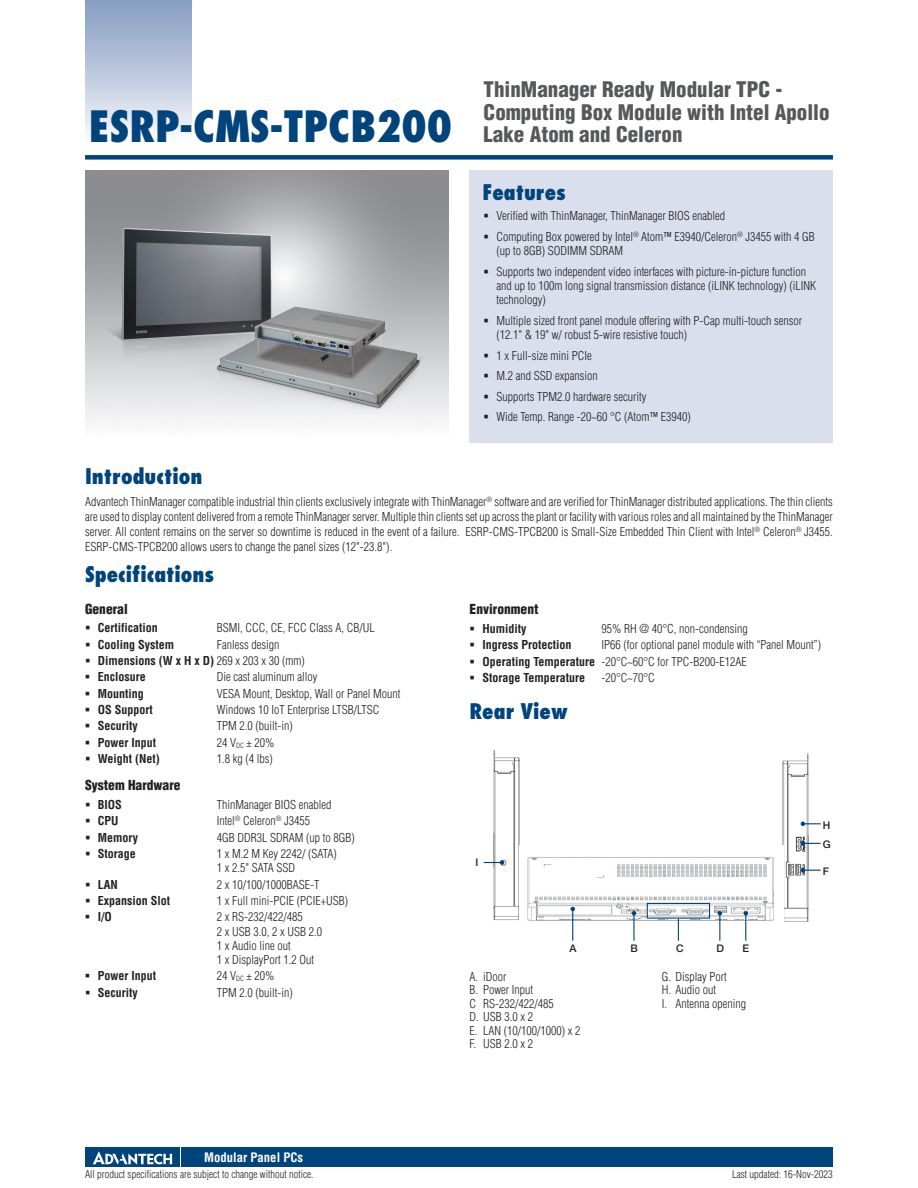
<style>
.page{position:relative;width:918px;height:1188px;background:#fff}
.page>*{position:absolute;margin:0;border:0;box-sizing:border-box;transform-origin:0 0}
.t1{font:900 condensed 21px "Helvetica";color:#57585a}
.t2{font:800 condensed 21px "Futura";color:#00447b}
.t3{font:900 condensed 13.5px "Helvetica";color:#231f20}
.t4{font:700 condensed 12.75px "Helvetica";color:#fff}
.t5{font:300 condensed 12px/13.5px "Helvetica";color:#231f20}
.t6{font:700 condensed 12px "Helvetica";color:#231f20}
.t7{font:300 condensed 10.5px "Helvetica";color:#231f20}
.t8{font:500 10.5px/19.5px "Helvetica Neue";color:#231f20}
.s1{font-family:"Futura";font-weight:800;font-size:42px;color:#00447b}
.s2{font-weight:700}
</style>
<div class="page">
<div style="left:85px;top:155px;width:748px;height:5px;background:#00447b"></div>
<div style="left:85px;top:0;width:106px;height:143px;background:linear-gradient(to bottom,#849bc1,#f9fafc)"></div>
<div style="left:182px;top:1147px;width:651px;height:20px;background:#00447b"></div>
<div style="left:85px;top:1147px;width:95px;height:20px;background:#00447b"></div>
<svg style="left:93px;top:1151px;width:79px;height:14px"></svg>
<div style="left:470px;top:170px;width:363px;height:272px;background:#d9dfec"></div>
<img style="left:493px;top:750px;width:27px;height:170px">
<img style="left:782px;top:753px;width:27px;height:169px">
<img style="left:527px;top:845px;width:256px;height:81px">
<svg style="left:484px;top:860px;width:20px;height:5px"></svg>
<svg style="left:801px;top:822px;width:20px;height:4px"></svg>
<svg style="left:801px;top:841px;width:20px;height:5px"></svg>
<svg style="left:801px;top:868px;width:20px;height:4px"></svg>
<hr style="left:572px;top:909px;width:1px;height:32px;background:#00447b">
<svg style="left:570px;top:907px;width:5px;height:4px"></svg>
<hr style="left:633px;top:913px;width:2px;height:28px;background:#00447b">
<svg style="left:632px;top:911px;width:4px;height:4px"></svg>
<svg style="left:718px;top:911px;width:4px;height:30px"></svg>
<svg style="left:744px;top:911px;width:4px;height:30px"></svg>
<div style="left:647px;top:903px;width:63px;height:16px;border:1px solid #00447b"></div>
<svg style="left:678px;top:919px;width:1px;height:22px"></svg>
<img style="left:94px;top:220px;width:342px;height:197px">
<h1 class="t1" style="left:484px;top:76px;width:300px">ThinManager Ready Modular TPC -</h1>
<h1 class="t1" style="left:484px;top:99px;width:347px">Computing Box Module with Intel Apollo</h1>
<h1 class="t1" style="left:89px;top:121px;width:595px"><span class="s1">ESRP-CMS-TPCB200</span> Lake Atom and Celeron</h1>
<h1 class="t2" style="left:482px;top:179px;width:85px">Features</h1>
<p class="t5" style="left:496px;top:205px;width:320px;line-height:20.7px">Verified with ThinManager, ThinManager BIOS enabled<br>Computing Box powered by Intel<sup>®</sup> Atom™ E3940/Celeron<sup>®</sup> J3455 with 4 GB</p>
<p class="t5" style="left:496px;top:240px;width:311px;line-height:20.7px">(up to 8GB) SODIMM SDRAM<br>Supports two independent video interfaces with picture-in-picture function</p>
<p class="t5" style="left:496px;top:278px;width:321px;line-height:14.2px">and up to 100m long signal transmission distance (iLINK technology) (iLINK technology)</p>
<p class="t5" style="left:496px;top:313px;width:307px;line-height:14.2px">Multiple sized front panel module offering with P-Cap multi-touch sensor (12.1" &amp; 19" w/ robust 5-wire resistive touch)</p>
<p class="t5" style="left:496px;top:345px;width:196px;line-height:20.7px">1 x Full-size mini PCIe<br>M.2 and SSD expansion<br>Supports TPM2.0 hardware security<br>Wide Temp. Range -20~60 °C (Atom™ E3940)</p>
<h1 class="t2" style="left:85px;top:463px;width:119px">Introduction</h1>
<p class="t5" style="left:85px;top:494px;width:749px;line-height:15px;text-align:justify">Advantech ThinManager compatible industrial thin clients exclusively integrate with ThinManager<sup>®</sup> software and are verified for ThinManager distributed applications. The thin clients are used to display content delivered from a remote ThinManager server. Multiple thin clients set up across the plant or facility with various roles and all maintained by the ThinManager server. All content remains on the server so downtime is reduced in the event of a failure. ESRP-CMS-TPCB200 is Small-Size Embedded Thin Client with Intel<sup>®</sup> Celeron<sup>®</sup> J3455.<br>ESRP-CMS-TPCB200 allows users to change the panel sizes (12"-23.8").</p>
<h1 class="t2" style="left:85px;top:561px;width:131px">Specifications</h1>
<p class="t3" style="left:85px;top:600px;width:44px">General</p>
<p class="t6" style="left:98px;top:620px;width:62px">Certification</p>
<p class="t5" style="left:217px;top:621px;width:160px">BSMI, CCC, CE, FCC Class A, CB/UL</p>
<p class="t6" style="left:98px;top:637px;width:78px">Cooling System</p>
<p class="t3" style="left:470px;top:601px;width:70px">Environment</p>
<p class="t6" style="left:482px;top:621px;width:46px">Humidity</p>
<p class="t5" style="left:601px;top:622px;width:148px">95% RH @ 40°C, non-condensing</p>
<p class="t6" style="left:482px;top:637px;width:90px">Ingress Protection</p>
<p class="t5" style="left:98px;top:636px;width:209px;line-height:16.4px;text-indent:119px">Fanless design<br><span class="s2">Dimensions (W x H x D)</span> 269 x 203 x 30 (mm)<br><span class="s2">Enclosure</span></p>
<p class="t5" style="left:482px;top:637px;width:340px;line-height:16.4px;text-indent:119px">IP66 (for optional panel module with “Panel Mount”)<br><span class="s2">Operating Temperature</span> -20°C~60°C for TPC-B200-E12AE<br><span class="s2">Storage Temperature</span></p>
<p class="t5" style="left:217px;top:670px;width:102px">Die cast aluminum alloy</p>
<p class="t5" style="left:601px;top:671px;width:55px">-20°C~70°C</p>
<p class="t6" style="left:98px;top:686px;width:48px">Mounting</p>
<p class="t5" style="left:217px;top:686px;width:185px">VESA Mount, Desktop, Wall or Panel Mount</p>
<p class="t6" style="left:98px;top:702px;width:57px">OS Support</p>
<p class="t5" style="left:217px;top:703px;width:164px">Windows 10 IoT Enterprise LTSB/LTSC</p>
<p class="t6" style="left:98px;top:719px;width:41px">Security</p>
<p class="t5" style="left:217px;top:719px;width:77px">TPM 2.0 (built-in)</p>
<p class="t6" style="left:98px;top:735px;width:60px">Power Input</p>
<p class="t5" style="left:217px;top:736px;width:59px">24 V<sub>DC</sub> ± 20%</p>
<p class="t6" style="left:98px;top:751px;width:64px">Weight (Net)</p>
<p class="t5" style="left:217px;top:752px;width:57px">1.8 kg (4 lbs)</p>
<p class="t3" style="left:85px;top:777px;width:97px">System Hardware</p>
<p class="t6" style="left:98px;top:797px;width:26px">BIOS</p>
<p class="t5" style="left:217px;top:798px;width:116px">ThinManager BIOS enabled</p>
<p class="t6" style="left:98px;top:813px;width:22px">CPU</p>
<p class="t5" style="left:217px;top:814px;width:95px">Intel<sup>®</sup> Celeron<sup>®</sup> J3455</p>
<p class="t6" style="left:98px;top:830px;width:42px">Memory</p>
<p class="t5" style="left:217px;top:830px;width:139px">4GB DDR3L SDRAM (up to 8GB)</p>
<p class="t6" style="left:98px;top:846px;width:40px">Storage</p>
<p class="t5" style="left:217px;top:846px;width:121px;line-height:14.2px">1 x M.2 M Key 2242/ (SATA)<br>1 x 2.5" SATA SSD</p>
<p class="t6" style="left:98px;top:877px;width:22px">LAN</p>
<p class="t5" style="left:217px;top:877px;width:104px">2 x 10/100/1000BASE-T</p>
<p class="t6" style="left:98px;top:893px;width:74px">Expansion Slot</p>
<p class="t5" style="left:217px;top:894px;width:133px">1 x Full mini-PCIE (PCIE+USB)</p>
<p class="t6" style="left:98px;top:909px;width:16px">I/O</p>
<p class="t5" style="left:217px;top:910px;width:107px;line-height:14.2px">2 x RS-232/422/485<br>2 x USB 3.0, 2 x USB 2.0<br>1 x Audio line out<br>1 x DisplayPort 1.2 Out</p>
<p class="t6" style="left:98px;top:968px;width:60px">Power Input</p>
<p class="t5" style="left:217px;top:969px;width:59px">24 V<sub>DC</sub> ± 20%</p>
<p class="t6" style="left:98px;top:985px;width:41px">Security</p>
<p class="t5" style="left:217px;top:986px;width:77px">TPM 2.0 (built-in)</p>
<p class="t4" style="left:204px;top:1149px;width:101px">Modular Panel PCs</p>
<h1 class="t2" style="left:470px;top:698px;width:100px">Rear View</h1>
<p class="t8" style="left:476px;top:853px;width:4px">I</p>
<p class="t8" style="left:569px;top:938px;width:9px">A</p>
<p class="t8" style="left:631px;top:938px;width:9px">B</p>
<p class="t8" style="left:676px;top:938px;width:9px">C</p>
<p class="t8" style="left:716px;top:938px;width:9px">D</p>
<p class="t8" style="left:742px;top:938px;width:8px">E</p>
<p class="t5" style="left:470px;top:969px;width:112px">A. iDoor<br>B. Power Input<br>C RS-232/422/485<br>D. USB 3.0 x 2<br>E. LAN (10/100/1000) x 2<br>F. USB 2.0 x 2</p>
<p class="t5" style="left:662px;top:969px;width:86px">G. Display Port<br>H. Audio out<br>I. Antenna opening</p>
<p class="t8" style="left:823px;top:815px;width:9px">H<br>G</p>
<p class="t8" style="left:823px;top:861px;width:8px">F</p>
<p class="t7" style="left:85px;top:1167px;width:230px">All product specifications are subject to change without notice.</p>
<p class="t7" style="left:732px;top:1167px;width:102px">Last updated: 16-Nov-2023</p>
</div>
